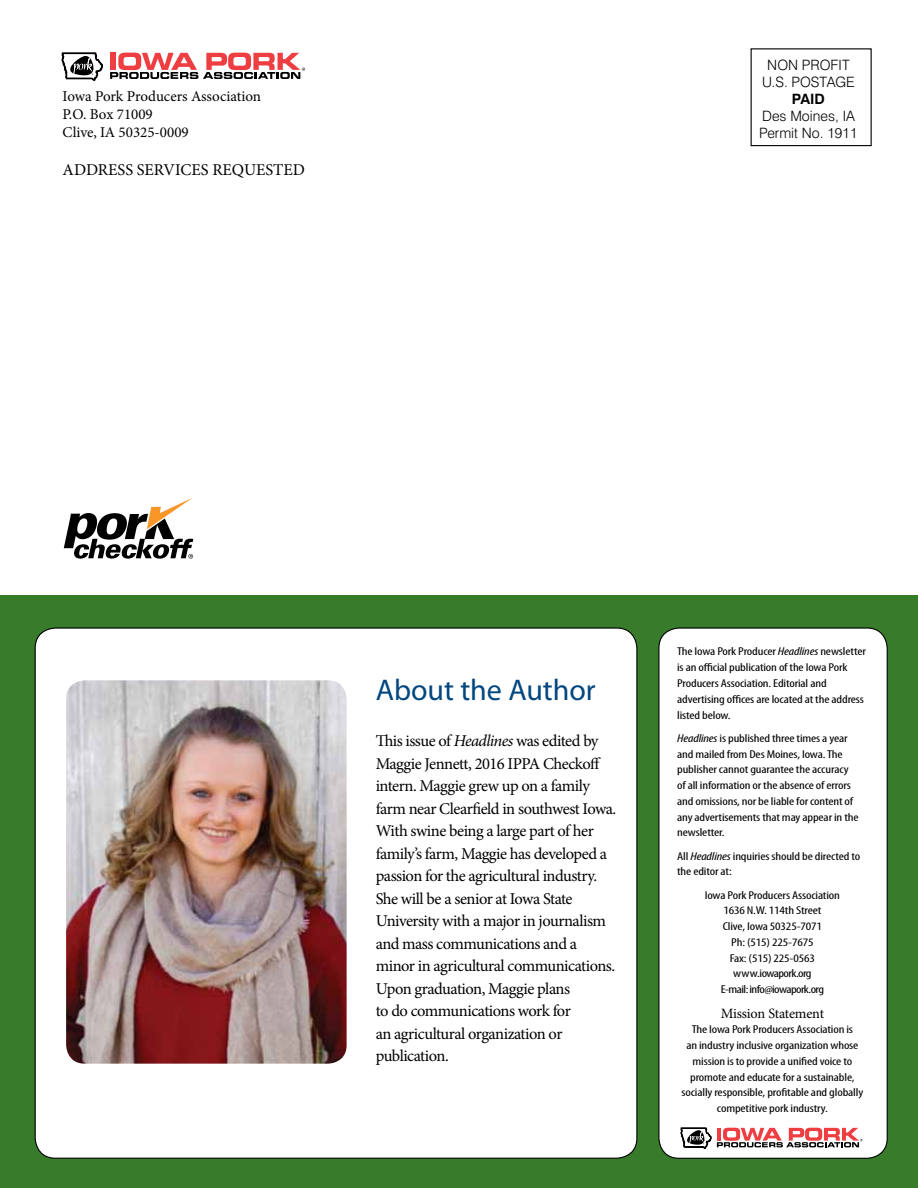
<style>
.page{position:relative;width:918px;height:1188px;background:#fff}
.page>*{position:absolute;margin:0;border:0;box-sizing:border-box;transform-origin:0 0}
.t1{font:30px "Myriad Pro";color:#00467f}
.t2{font:16.5px/22.5px "Minion Pro";letter-spacing:-.03em;color:#000}
.t3{font:16.5px "Minion Pro";color:#000}
.t4{font:15px/18px "Minion Pro";color:#000}
.t5{font:300 14.25px/17.1px "Swiss 721 BT";color:#000;text-align:center}
.t6{font:14.25px "Minion Pro";letter-spacing:-.015em;color:#000}
.t7{font:700 14.25px "Swiss 721 BT";color:#000}
.t8{font:condensed 11.4px/15.8px "Myriad Pro";letter-spacing:-.01em;color:#000;scale:1.25 1}
.s1{font-style:italic}
</style>
<div class="page">
<div style="left:0;top:596px;width:918px;height:592px;background:#387c2b"></div>
<div style="left:35px;top:628px;width:602px;height:530px;background:#fff;border-radius:20px"></div>
<div style="left:659px;top:628px;width:228px;height:530px;background:#fff;border-radius:20px"></div>
<div style="left:658px;top:627px;width:230px;height:532px;border:1px solid #000;border-radius:20px"></div>
<svg style="left:681px;top:1128px;width:30px;height:21px"></svg>
<svg style="left:717px;top:1128px;width:146px;height:19px"></svg>
<svg style="left:62px;top:53px;width:41px;height:27px"></svg>
<svg style="left:110px;top:53px;width:195px;height:26px"></svg>
<svg style="left:64px;top:498px;width:129px;height:61px"></svg>
<img style="left:66px;top:680px;width:281px;height:384px">
<h3 class="t4" style="left:63px;top:87px;width:200px">Iowa Pork Producers Association<br>P.O. Box 71009<br>Clive, IA 50325-0009</h3>
<h2 class="t3" style="left:63px;top:158px;width:244px">ADDRESS SERVICES REQUESTED</h2>
<p class="t5" style="left:762px;top:56px;width:94px">NON PROFIT<br>U.S. POSTAGE</p>
<p class="t7" style="left:792px;top:90px;width:35px">PAID</p>
<p class="t5" style="left:759px;top:107px;width:100px;text-align:left">Des Moines, IA<br>Permit No. 1911</p>
<h1 class="t1" style="left:376px;top:671px;width:221px">About the Author</h1>
<p class="t2" style="left:376px;top:730px;width:242px">This issue of <span class="s1">Headlines</span> was edited by Maggie Jennett, 2016 IPPA Checkoff intern. Maggie grew up on a family farm near Clearfield in southwest Iowa.<br>With swine being a large part of her family’s farm, Maggie has developed a passion for the agricultural industry.<br>She will be a senior at Iowa State University with a major in journalism and mass communications and a minor in agricultural communications.<br>Upon graduation, Maggie plans<br>to do communications work for<br>an agricultural organization or publication.</p>
<p class="t8" style="left:677px;top:644px;width:153px">The Iowa Pork Producer <span class="s1">Headlines</span> newsletter is an official publication of the Iowa Pork Producers Association. Editorial and advertising offices are located at the address listed below.</p>
<p class="t8" style="left:677px;top:730px;width:147px"><span class="s1">Headlines</span> is published three times a year and mailed from Des Moines, Iowa. The publisher cannot guarantee the accuracy of all information or the absence of errors and omissions, nor be liable for content of any advertisements that may appear in the newsletter.</p>
<p class="t8" style="left:677px;top:848px;width:148px">All <span class="s1">Headlines</span> inquiries should be directed to the editor at:</p>
<p class="t8" style="left:705px;top:887px;width:110px;text-align:center">Iowa Pork Producers Association<br>1636 N.W. 114th Street<br>Clive, Iowa 50325-7071<br>Ph: (515) 225-7675<br>Fax: (515) 225-0563 www.iowapork.org<br>E-mail: info@iowapork.org</p>
<p class="t6" style="left:721px;top:1003px;width:105px">Mission Statement</p>
<p class="t8" style="left:681px;top:1022px;width:147px;text-align:center">The Iowa Pork Producers Association is<br>an industry inclusive organization whose mission is to provide a unified voice to promote and educate for a sustainable, socially responsible, profitable and globally competitive pork industry.</p>
</div>
